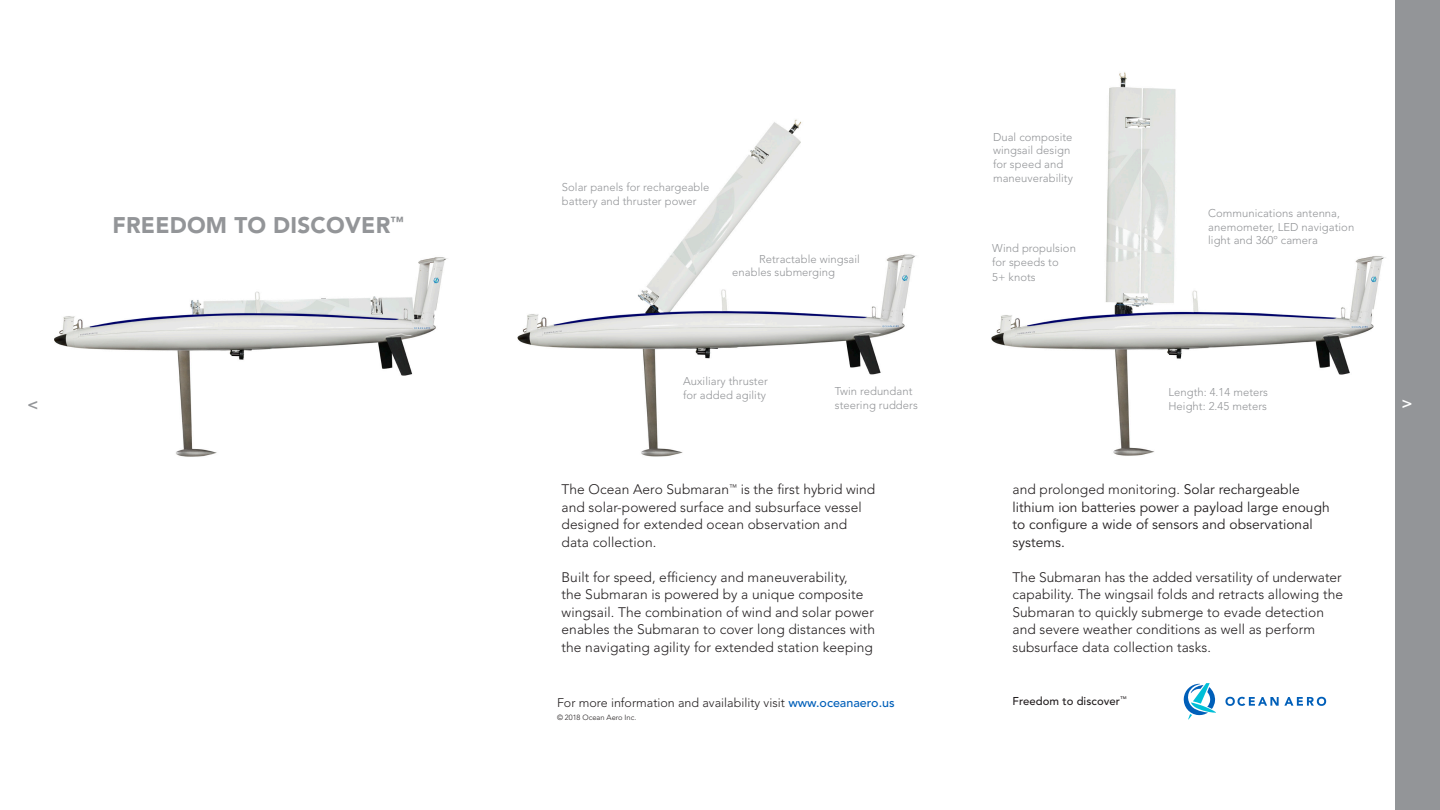
<style>
.page{position:relative;width:1440px;height:810px;background:#fff}
.page>*{position:absolute;margin:0;border:0;box-sizing:border-box;transform-origin:0 0}
.t1{font:900 22.5px "Avenir";letter-spacing:.01em;color:#939598}
.t2{font:300 13.75px/17.5px "Avenir";letter-spacing:.005em;color:#231f20}
.t3{font:13.75px/17.5px "Avenir";letter-spacing:.005em;color:#231f20}
.t4{font:300 12.5px "Avenir";color:#231f20}
.t5{font:800 12.5px "Avenir";color:#939598}
.t6{font:800 12.5px "Avenir";color:#fff}
.t7{font:500 11.38px "Avenir";letter-spacing:.005em;color:#231f20}
.t8{font:300 11.25px/13.8px "Avenir";letter-spacing:.005em;color:#939598}
.t9{font:300 7.5px "Avenir";color:#231f20}
.s1{font-weight:500;color:#005fb9}
.s2{font-weight:400}
</style>
<div class="page">
<svg style="left:1183px;top:683px;width:33px;height:37px"></svg>
<svg style="left:1225px;top:697px;width:101px;height:9px"></svg>
<img style="left:517px;top:119px;width:399px;height:338px">
<img style="left:991px;top:72px;width:395px;height:384px">
<div style="left:1395px;top:0;width:45px;height:810px;background:#939598"></div>
<img style="left:54px;top:257px;width:394px;height:200px">
<p class="t1" style="left:113px;top:212px;width:293px">FREEDOM TO DISCOVER<sup>™</sup></p>
<p class="t8" style="left:562px;top:180px;width:149px">Solar panels for rechargeable</p>
<p class="t8" style="left:562px;top:194px;width:136px">battery and thruster power</p>
<p class="t8" style="left:732px;top:252px;width:129px;text-indent:27px">Retractable wingsail enables submerging</p>
<p class="t8" style="left:993px;top:130px;width:81px">Dual composite</p>
<p class="t8" style="left:993px;top:144px;width:79px">wingsail design</p>
<p class="t8" style="left:993px;top:157px;width:72px">for speed and</p>
<p class="t8" style="left:993px;top:171px;width:81px">maneuverability</p>
<p class="t8" style="left:992px;top:241px;width:85px">Wind propulsion</p>
<p class="t8" style="left:992px;top:255px;width:68px">for speeds to</p>
<p class="t8" style="left:992px;top:270px;width:45px">5+ knots</p>
<p class="t8" style="left:1208px;top:206px;width:148px">Communications antenna, anemometer, LED navigation</p>
<p class="t8" style="left:1208px;top:234px;width:111px">light and 360º camera</p>
<p class="t8" style="left:683px;top:374px;width:86px">Auxiliary thruster</p>
<p class="t8" style="left:683px;top:388px;width:84px">for added agility</p>
<p class="t8" style="left:835px;top:384px;width:79px">Twin redundant</p>
<p class="t8" style="left:835px;top:398px;width:84px">steering rudders</p>
<p class="t8" style="left:1168px;top:385px;width:101px">Length: 4.14 meters</p>
<p class="t8" style="left:1168px;top:399px;width:100px">Height: 2.45 meters</p>
<p class="t5" style="left:40px;top:401px;width:10px;rotate:90deg">V</p>
<p class="t6" style="left:1400px;top:408px;width:10px;rotate:-90deg">V</p>
<p class="t2" style="left:562px;top:481px;width:315px">The Ocean Aero Submaran<sup>™</sup> is the first hybrid wind and solar-powered surface and subsurface vessel designed for extended ocean observation and</p>
<p class="t2" style="left:562px;top:533px;width:96px">data collection.</p>
<p class="t2" style="left:562px;top:568px;width:315px">Built for speed, efficiency and maneuverability,<br>the Submaran is powered by a unique composite wingsail. The combination of wind and solar power enables the Submaran to cover long distances with the navigating agility for extended station keeping</p>
<p class="t4" style="left:557px;top:696px;width:339px">For more information and availability visit <span class="s1">www.oceanaero.us</span></p>
<p class="t9" style="left:557px;top:713px;width:81px">© 2018 Ocean Aero Inc.</p>
<p class="t2" style="left:1012px;top:481px;width:289px">and prolonged monitoring. <span class="s2">Solar rechargeable</span></p>
<p class="t3" style="left:1012px;top:499px;width:319px">lithium ion batteries power a payload large enough to configure a wide of sensors and observational systems.</p>
<p class="t2" style="left:1012px;top:568px;width:332px">The Submaran has the added versatility of underwater capability. The wingsail folds and retracts allowing the Submaran to quickly submerge to evade detection and severe weather conditions as well as perform subsurface data collection tasks.</p>
<p class="t7" style="left:1013px;top:694px;width:116px">Freedom to discover<sup>™</sup></p>
</div>
